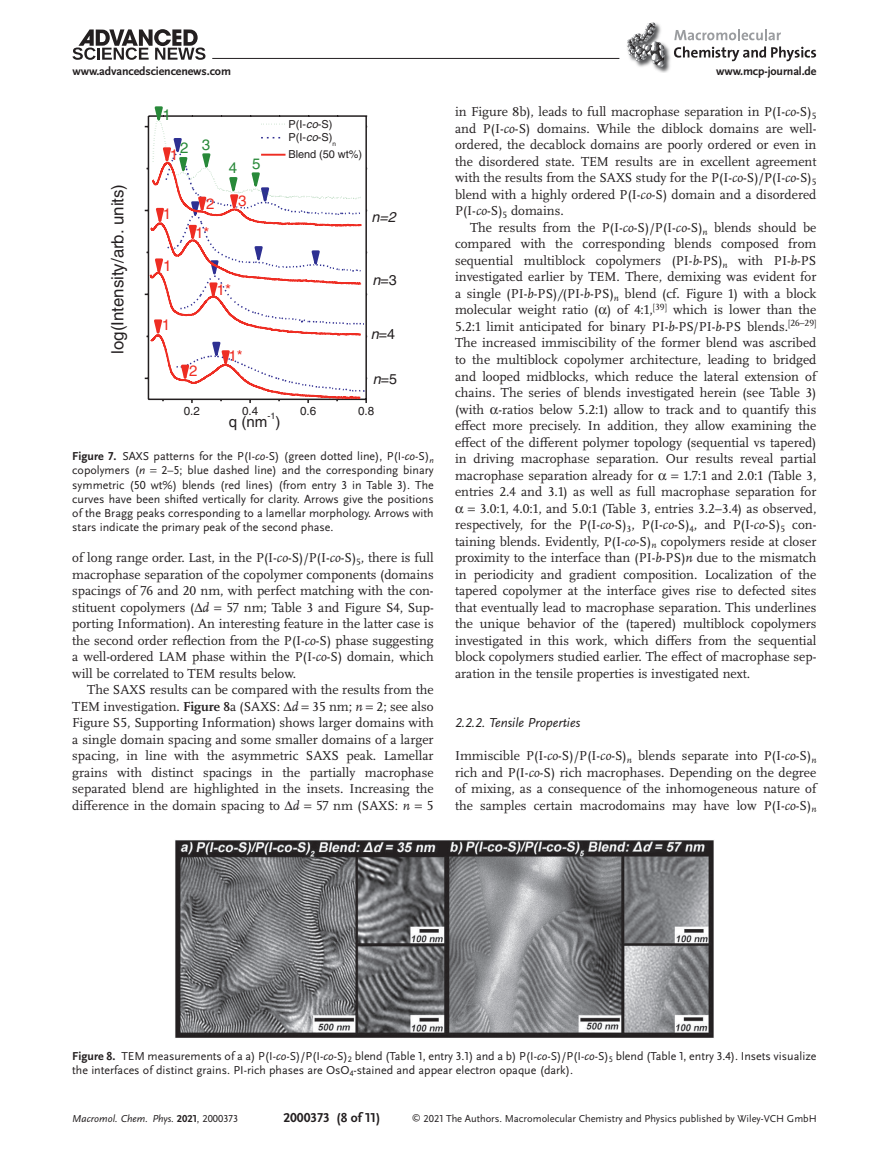
<style>
.page{position:relative;width:893px;height:1174px;background:#fff}
.page>*{position:absolute;margin:0;border:0;box-sizing:border-box;transform-origin:0 0}
.t1{font:16.95px "Helvetica";color:#231f20}
.t2{font:15px "Helvetica";color:#ee2d23}
.t3{font:15px "Helvetica";color:#288939}
.t4{font:15px "Helvetica";color:#231f20}
.t5{font:14.25px "Helvetica";color:#231f20}
.t6{font:italic 14.25px "Helvetica";color:#231f20}
.t7{font:13.5px/16.5px "Scala Pro";color:#231f20;text-align:justify}
.t8{font:italic 13.5px "Scala Sans Pro";color:#231f20}
.t9{font:700 13.5px "Scala Sans Pro";color:#231f20}
.t10{font:12px/14.2px "Scala Sans Pro";color:#231f20}
.t11{font:700 12px "Scala Sans Pro";letter-spacing:-.01em;color:#231f20}
.t12{font:11.7px "Helvetica";color:#231f20}
.t13{font:10.95px/13.5px "Helvetica";letter-spacing:-.005em;color:#231f20}
.t14{font:10.5px "Scala Sans Pro";color:#231f20}
.t15{font:italic 10.5px "Scala Sans Pro";color:#231f20}
.t16{font:9px "Helvetica";color:#231f20}
.s1{font-style:italic}
.s2{font-size:14.4px}
.s3{font-style:italic;font-size:14.4px}
.s4{font-weight:700}
.s5{font-weight:700;font-style:normal}
.s6{font-style:normal}
.s7{font-size:9px}
</style>
<div class="page">
<svg style="left:72px;top:29px;width:133px;height:31px"></svg>
<hr style="left:212px;top:58px;width:407px;height:1px;background:#231f20">
<svg style="left:722px;top:29px;width:59px;height:11px"></svg>
<svg style="left:722px;top:46px;width:94px;height:15px"></svg>
<img style="left:655px;top:30px;width:67px;height:43px">
<svg style="left:627px;top:22px;width:38px;height:46px"></svg>
<svg style="left:145px;top:106px;width:222px;height:297px"></svg>
<img style="left:175px;top:840px;width:539px;height:198px">
<p class="t11" style="left:72px;top:64px;width:160px">www.advancedsciencenews.com</p>
<p class="t11" style="left:716px;top:64px;width:102px">www.mcp-journal.de</p>
<p class="t1" style="left:108px;top:353px;width:171px;rotate:-90deg">log(Intensity/arb. units)</p>
<p class="t3" style="left:162px;top:106px;width:10px">1</p>
<p class="t3" style="left:180px;top:138px;width:32px">2 3</p>
<p class="t2" style="left:170px;top:146px;width:10px">1</p>
<p class="t3" style="left:229px;top:159px;width:10px">4</p>
<p class="t3" style="left:252px;top:155px;width:10px">5</p>
<p class="t2" style="left:163px;top:205px;width:10px">1</p>
<p class="t2" style="left:163px;top:257px;width:10px">1</p>
<p class="t2" style="left:162px;top:316px;width:10px">1</p>
<p class="t2" style="left:206px;top:195px;width:10px">2</p>
<p class="t2" style="left:238px;top:192px;width:10px">3</p>
<p class="t2" style="left:195px;top:224px;width:16px">1*</p>
<p class="t2" style="left:217px;top:281px;width:16px">1*</p>
<p class="t2" style="left:189px;top:362px;width:10px">2</p>
<p class="t2" style="left:229px;top:347px;width:16px">1*</p>
<p class="t13" style="left:289px;top:117px;width:49px">P(I-<span class="s1">co</span>-S)<br>P(I-<span class="s1">co</span>-S)<sub>n</sub></p>
<p class="t13" style="left:288px;top:148px;width:75px">Blend (50 wt%)</p>
<p class="t6" style="left:372px;top:208px;width:26px"><span class="s2">n</span>=2</p>
<p class="t5" style="left:372px;top:272px;width:26px"><span class="s3">n</span>=3</p>
<p class="t5" style="left:371px;top:326px;width:26px"><span class="s3">n</span>=4</p>
<p class="t5" style="left:373px;top:371px;width:26px"><span class="s3">n</span>=5</p>
<p class="t12" style="left:184px;top:403px;width:18px">0.2</p>
<p class="t12" style="left:242px;top:403px;width:18px">0.4</p>
<p class="t12" style="left:300px;top:403px;width:18px">0.6</p>
<p class="t12" style="left:358px;top:403px;width:18px">0.8</p>
<p class="t16" style="left:267px;top:410px;width:10px">-1</p>
<p class="t4" style="left:229px;top:413px;width:40px">q (nm</p>
<p class="t4" style="left:275px;top:413px;width:7px">)</p>
<p class="t10" style="left:72px;top:449px;width:363px"><span class="s4">Figure 7.</span> SAXS patterns for the P(I-<span class="s1">co</span>-S) (green dotted line), P(I-<span class="s1">co</span>-S)<sub>n </sub>copolymers (<span class="s1">n</span></p>
<p class="t10" style="left:72px;top:463px;width:363px;text-align:justify;text-indent:89px">2–5; blue dashed line) and the corresponding binary symmetric (50 wt%) blends (red lines) (from entry 3 in Table 3). The curves have been shifted vertically for clarity. Arrows give the positions of the Bragg peaks corresponding to a lamellar morphology. Arrows with stars indicate the primary peak of the second phase.</p>
<p class="t7" style="left:72px;top:549px;width:363px">of long range order. Last, in the P(I-<span class="s1">co</span>-S)/P(I-<span class="s1">co</span>-S)<sub>5</sub>, there is full macrophase separation of the copolymer components (domains spacings of 76 and 20 nm, with perfect matching with the con&shy;stituent copolymers ( <span class="s1">d</span></p>
<p class="t7" style="left:72px;top:599px;width:363px;text-indent:154px">57 nm; Table 3 and Figure S4, Sup&shy;porting Information). An interesting feature in the latter case is the second order reflection from the P(I-<span class="s1">co</span>-S) phase suggesting a well-ordered LAM phase within the P(I-<span class="s1">co</span>-S) domain, which will be correlated to TEM results below.</p>
<p class="t7" style="left:72px;top:681px;width:363px;text-indent:15px">The SAXS results can be compared with the results from the TEM investigation. <span class="s4">Figure 8</span>a (SAXS: <span class="s1">d</span> 35 nm; <span class="s1">n</span> 2; see also Figure S5, Supporting Information) shows larger domains with a single domain spacing and some smaller domains of a larger spacing, in line with the asymmetric SAXS peak. Lamellar grains with distinct spacings in the partially macrophase separated blend are highlighted in the insets. Increasing the difference in the domain spacing to <span class="s1">d</span> 57 nm (SAXS: <span class="s1">n</span> 5</p>
<p class="t7" style="left:455px;top:104px;width:363px">in Figure 8b), leads to full macrophase separation in P(I-<span class="s1">co</span>-S)<sub>5 </sub>and P(I-<span class="s1">co</span>-S) domains. While the diblock domains are well&shy;ordered, the decablock domains are poorly ordered or even in the disordered state. TEM results are in excellent agreement with the results from the SAXS study for the P(I-<span class="s1">co</span>-S)/P(I-<span class="s1">co</span>-S)<sub>5 </sub>blend with a highly ordered P(I-<span class="s1">co</span>-S) domain and a disordered P(I-<span class="s1">co</span>-S)<sub>5</sub> domains.</p>
<p class="t7" style="left:455px;top:219px;width:363px;text-indent:15px">The results from the P(I-<span class="s1">co</span>-S)/P(I-<span class="s1">co</span>-S)<sub>n</sub> blends should be compared with the corresponding blends composed from sequential multiblock copolymers (PI-<span class="s1">b</span>-PS)<sub>n</sub> with PI-<span class="s1">b</span>-PS investigated earlier by TEM. There, demixing was evident for a single (PI-<span class="s1">b</span>-PS)<span class="s1">/</span>(PI-<span class="s1">b</span>-PS)<sub>n</sub> blend (cf. Figure 1) with a block molecular weight ratio ( ) of 4:1,<sup>[39]</sup> which is lower than the 5.2:1 limit anticipated for binary PI-<span class="s1">b</span>-PS/PI-<span class="s1">b</span>-PS blends.<sup>[26–29] </sup>The increased immiscibility of the former blend was ascribed to the multiblock copolymer architecture, leading to bridged and looped midblocks, which reduce the lateral extension of chains. The series of blends investigated herein (see Table 3) (with -ratios below 5.2:1) allow to track and to quantify this effect more precisely. In addition, they allow examining the effect of the different polymer topology (sequential vs tapered) in driving macrophase separation. Our results reveal partial macrophase separation already for</p>
<p class="t7" style="left:683px;top:467px;width:135px">1.7:1 and 2.0:1 (Table 3,</p>
<p class="t7" style="left:455px;top:483px;width:363px">entries 2.4 and 3.1) as well as full macrophase separation for</p>
<p class="t7" style="left:480px;top:500px;width:338px">3.0:1, 4.0:1, and 5.0:1 (Table 3, entries 3.2–3.4) as observed,</p>
<p class="t7" style="left:455px;top:516px;width:363px">respectively, for the P(I-<span class="s1">co</span>-S)<sub>3</sub>, P(I-<span class="s1">co</span>-S)<sub>4</sub>, and P(I-<span class="s1">co</span>-S)<sub>5</sub> con-</p>
<p class="t7" style="left:455px;top:533px;width:363px">taining blends. Evidently, P(I-<span class="s1">co</span>-S)<sub>n</sub> copolymers reside at closer</p>
<p class="t7" style="left:455px;top:549px;width:363px">proximity to the interface than (PI-<span class="s1">b</span>-PS)<span class="s1">n</span> due to the mismatch</p>
<p class="t7" style="left:455px;top:566px;width:363px">in periodicity and gradient composition. Localization of the</p>
<p class="t7" style="left:455px;top:582px;width:363px">tapered copolymer at the interface gives rise to defected sites</p>
<p class="t7" style="left:455px;top:599px;width:363px">that eventually lead to macrophase separation. This underlines</p>
<p class="t7" style="left:455px;top:615px;width:363px">the unique behavior of the (tapered) multiblock copolymers</p>
<p class="t7" style="left:455px;top:632px;width:363px">investigated in this work, which differs from the sequential</p>
<p class="t7" style="left:455px;top:648px;width:363px">block copolymers studied earlier. The effect of macrophase sep-</p>
<p class="t7" style="left:455px;top:665px;width:297px">aration in the tensile properties is investigated next.</p>
<p class="t8" style="left:455px;top:714px;width:127px">2.2.2. Tensile Properties</p>
<p class="t7" style="left:455px;top:747px;width:363px">Immiscible P(I-<span class="s1">co</span>-S)/P(I-<span class="s1">co</span>-S)<sub>n</sub> blends separate into P(I-<span class="s1">co</span>-S)<sub>n </sub>rich and P(I-<span class="s1">co</span>-S) rich macrophases. Depending on the degree of mixing, as a consequence of the inhomogeneous nature of the samples certain macrodomains may have low P(I-<span class="s1">co</span>-S)<sub>n</sub></p>
<p class="t10" style="left:72px;top:1048px;width:746px"><span class="s4">Figure 8.</span> TEM measurements of a a) P(I-<span class="s1">co</span>-S)/P(I-<span class="s1">co</span>-S)<sub>2</sub> blend (Table 1, entry 3.1) and a b) P(I-<span class="s1">co</span>-S)/P(I-<span class="s1">co</span>-S)<sub>5</sub> blend (Table 1, entry 3.4). Insets visualize the interfaces of distinct grains. PI-rich phases are OsO<sub>4</sub>-stained and appear electron opaque (dark).</p>
<p class="t15" style="left:72px;top:1112px;width:167px">Macromol. Chem. Phys. <span class="s5">2021</span><span class="s6">, 2000373</span></p>
<p class="t9" style="left:283px;top:1109px;width:98px">2000373 (8 of 11)</p>
<p class="t14" style="left:412px;top:1111px;width:407px"><span class="s7">©</span> 2021 The Authors. Macromolecular Chemistry and Physics published by Wiley-VCH GmbH</p>
</div>
